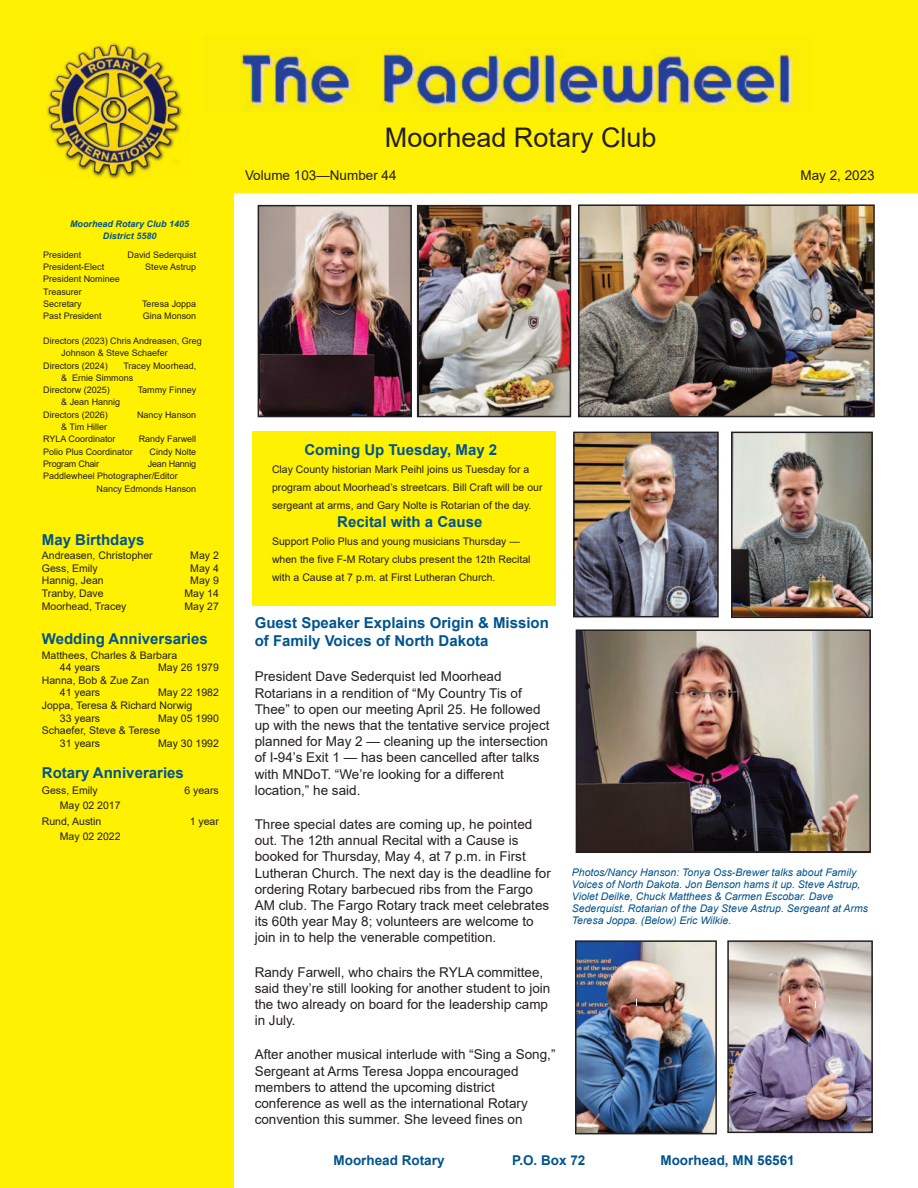
<style>
.page{position:relative;width:918px;height:1188px;background:#fff}
.page>*{position:absolute;margin:0;border:0;box-sizing:border-box;transform-origin:0 0}
.t1{font:27px "Arial";color:#231f20}
.t2{font:700 15px/18px "Arial";color:#00548e}
.t3{font:13.5px/16.2px "Arial";color:#231f20}
.t4{font:700 13.5px "Arial";color:#00548e}
.t5{font:10.5px/18px "Arial";color:#231f20}
.t6{font:italic 10.5px/12px "Arial";color:#00548e}
.t7{font:9px/12.3px "Arial";color:#231f20}
.t8{font:italic 700 9px/12px "Arial";color:#00548e;text-align:center}
.t9{font:9px "Arial";letter-spacing:-.025em;color:#231f20}
</style>
<div class="page">
<div style="left:0;top:0;width:233px;height:1188px;background:#fff101"></div>
<div style="left:7px;top:0;width:911px;height:193px;background:#fff101"></div>
<img style="left:240px;top:48px;width:556px;height:64px">
<img style="left:47px;top:40px;width:136px;height:139px">
<div style="left:253px;top:432px;width:303px;height:174px;background:#fff101"></div>
<img style="left:579px;top:632px;width:289px;height:218px">
<div style="left:576px;top:629px;width:295px;height:224px;border:2px solid #231f20"></div>
<img style="left:576px;top:435px;width:140px;height:179px">
<div style="left:573px;top:432px;width:146px;height:185px;border:2px solid #231f20"></div>
<img style="left:734px;top:435px;width:136px;height:180px">
<div style="left:731px;top:432px;width:142px;height:186px;border:2px solid #231f20"></div>
<img style="left:730px;top:943px;width:140px;height:187px">
<div style="left:727px;top:940px;width:146px;height:193px;border:2px solid #231f20"></div>
<img style="left:578px;top:943px;width:136px;height:188px">
<div style="left:575px;top:940px;width:142px;height:194px;border:2px solid #231f20"></div>
<img style="left:261px;top:208px;width:148px;height:206px">
<div style="left:258px;top:205px;width:154px;height:212px;border:2px solid #231f20"></div>
<img style="left:420px;top:208px;width:148px;height:206px">
<div style="left:417px;top:205px;width:154px;height:212px;border:2px solid #231f20"></div>
<img style="left:581px;top:207px;width:291px;height:207px">
<div style="left:578px;top:204px;width:297px;height:213px;border:2px solid #231f20"></div>
<p class="t8" style="left:70px;top:218px;width:121px">Moorhead Rotary Club 1405<br>District 5580</p>
<p class="t7" style="left:43px;top:249px;width:40px">President</p>
<p class="t7" style="left:128px;top:249px;width:70px">David Sederquist</p>
<p class="t7" style="left:43px;top:261px;width:63px">President-Elect</p>
<p class="t7" style="left:145px;top:261px;width:53px">Steve Astrup</p>
<p class="t7" style="left:43px;top:273px;width:78px">President Nominee<br>Treasurer<br>Secretary</p>
<p class="t7" style="left:142px;top:298px;width:56px">Teresa Joppa</p>
<p class="t7" style="left:43px;top:310px;width:60px">Past President</p>
<p class="t7" style="left:143px;top:310px;width:55px">Gina Monson</p>
<p class="t7" style="left:43px;top:335px;width:160px">Directors (2023) Chris Andreasen, Greg</p>
<p class="t7" style="left:61px;top:347px;width:108px">Johnson &amp; Steve Schaefer</p>
<p class="t7" style="left:43px;top:359px;width:66px">Directors (2024)</p>
<p class="t7" style="left:123px;top:359px;width:74px">Tracey Moorhead,</p>
<p class="t7" style="left:61px;top:372px;width:74px">&amp; Ernie Simmons</p>
<p class="t7" style="left:43px;top:384px;width:68px">Directorw (2025)</p>
<p class="t7" style="left:138px;top:384px;width:60px">Tammy Finney</p>
<p class="t7" style="left:43px;top:396px;width:79px;text-indent:18px">&amp; Jean Hannig<br>Directors (2026)</p>
<p class="t7" style="left:137px;top:408px;width:61px">Nancy Hanson</p>
<p class="t7" style="left:43px;top:421px;width:74px;text-indent:18px">&amp; Tim Hiller<br>RYLA Coordinator</p>
<p class="t7" style="left:139px;top:433px;width:59px">Randy Farwell</p>
<p class="t7" style="left:43px;top:445px;width:91px">Polio Plus Coordinator</p>
<p class="t7" style="left:150px;top:445px;width:48px">Cindy Nolte</p>
<p class="t9" style="left:43px;top:459px;width:57px">Program Chair</p>
<p class="t9" style="left:148px;top:459px;width:50px">Jean Hannig</p>
<p class="t7" style="left:43px;top:470px;width:136px">Paddlewheel Photographer/Editor</p>
<p class="t7" style="left:97px;top:482px;width:101px">Nancy Edmonds Hanson</p>
<p class="t2" style="left:42px;top:530px;width:104px">May Birthdays</p>
<p class="t5" style="left:42px;top:547px;width:112px">Andreasen, Christopher</p>
<p class="t5" style="left:190px;top:547px;width:30px">May 2</p>
<p class="t5" style="left:42px;top:559px;width:58px">Gess, Emily</p>
<p class="t5" style="left:190px;top:559px;width:30px">May 4</p>
<p class="t5" style="left:42px;top:572px;width:63px">Hannig, Jean</p>
<p class="t5" style="left:190px;top:572px;width:30px">May 9</p>
<p class="t5" style="left:42px;top:584px;width:63px">Tranby, Dave</p>
<p class="t5" style="left:184px;top:584px;width:36px">May 14</p>
<p class="t5" style="left:42px;top:597px;width:86px">Moorhead, Tracey</p>
<p class="t5" style="left:184px;top:597px;width:36px">May 27</p>
<p class="t2" style="left:42px;top:630px;width:167px">Wedding Anniversaries</p>
<p class="t5" style="left:60px;top:649px;width:119px;line-height:12.6px;text-indent:-18px">Matthees, Charles &amp; Barbara<br>44 years</p>
<p class="t5" style="left:158px;top:659px;width:62px">May 26 1979</p>
<p class="t5" style="left:60px;top:674px;width:91px;line-height:12.6px;text-indent:-18px">Hanna, Bob &amp; Zue Zan<br>41 years</p>
<p class="t5" style="left:158px;top:684px;width:62px">May 22 1982</p>
<p class="t5" style="left:42px;top:696px;width:152px">Joppa, Teresa &amp; Richard Norwig</p>
<p class="t5" style="left:60px;top:709px;width:42px">33 years</p>
<p class="t5" style="left:158px;top:709px;width:62px">May 05 1990</p>
<p class="t5" style="left:42px;top:722px;width:120px">Schaefer, Steve &amp; Terese</p>
<p class="t5" style="left:60px;top:734px;width:42px">31 years</p>
<p class="t5" style="left:158px;top:734px;width:62px">May 30 1992</p>
<p class="t2" style="left:42px;top:764px;width:143px">Rotary Anniveraries</p>
<p class="t5" style="left:42px;top:781px;width:58px">Gess, Emily</p>
<p class="t5" style="left:184px;top:781px;width:36px">6 years</p>
<p class="t5" style="left:42px;top:798px;width:80px;line-height:15.6px;text-indent:18px">May 02 2017<br>Rund, Austin</p>
<p class="t5" style="left:190px;top:812px;width:31px">1 year</p>
<p class="t5" style="left:60px;top:828px;width:62px">May 02 2022</p>
<h1 class="t1" style="left:385px;top:122px;width:273px">Moorhead Rotary Club</h1>
<p class="t3" style="left:245px;top:167px;width:153px">Volume 103—Number 44</p>
<p class="t3" style="left:801px;top:167px;width:76px">May 2, 2023</p>
<p class="t2" style="left:304px;top:441px;width:194px">Coming Up Tuesday, May 2</p>
<p class="t5" style="left:272px;top:460px;width:272px">Clay County historian Mark Peihl joins us Tuesday for a program about Moorhead’s streetcars. Bill Craft will be our sergeant at arms, and Gary Nolte is Rotarian of the day.</p>
<p class="t2" style="left:337px;top:513px;width:147px">Recital with a Cause</p>
<p class="t5" style="left:272px;top:532px;width:260px">Support Polio Plus and young musicians Thursday — when the five F-M Rotary clubs present the 12th Recital with a Cause at 7 p.m. at First Lutheran Church.</p>
<p class="t2" style="left:255px;top:614px;width:296px">Guest Speaker Explains Origin &amp; Mission of Family Voices of North Dakota</p>
<p class="t3" style="left:255px;top:669px;width:296px">President Dave Sederquist led Moorhead Rotarians in a rendition of “My Country Tis of Thee” to open our meeting April 25. He followed up with the news that the tentative service project planned for May 2 — cleaning up the intersection of I-94’s Exit 1 — has been cancelled after talks with MNDoT. “We’re looking for a different location,” he said.</p>
<p class="t3" style="left:255px;top:816px;width:298px">Three special dates are coming up, he pointed out. The 12th annual Recital with a Cause is booked for Thursday, May 4, at 7 p.m. in First Lutheran Church. The next day is the deadline for ordering Rotary barbecued ribs from the Fargo AM club. The Fargo Rotary track meet celebrates its 60th year May 8; volunteers are welcome to join in to help the venerable competition.</p>
<p class="t3" style="left:255px;top:964px;width:297px">Randy Farwell, who chairs the RYLA committee, said they’re still looking for another student to join the two already on board for the leadership camp in July.</p>
<p class="t3" style="left:255px;top:1047px;width:302px">After another musical interlude with “Sing a Song,” Sergeant at Arms Teresa Joppa encouraged members to attend the upcoming district conference as well as the international Rotary convention this summer. She leveed fines on</p>
<p class="t6" style="left:572px;top:867px;width:298px">Photos/Nancy Hanson: Tonya Oss-Brewer talks about Family Voices of North Dakota. Jon Benson hams it up. Steve Astrup, Violet Deilke, Chuck Matthees &amp; Carmen Escobar. Dave Sederquist. Rotarian of the Day Steve Astrup. Sergeant at Arms Teresa Joppa. (Below) Eric Wilkie.</p>
<p class="t4" style="left:334px;top:1153px;width:113px">Moorhead Rotary</p>
<p class="t4" style="left:512px;top:1153px;width:75px">P.O. Box 72</p>
<p class="t4" style="left:660px;top:1153px;width:136px">Moorhead, MN 56561</p>
</div>
